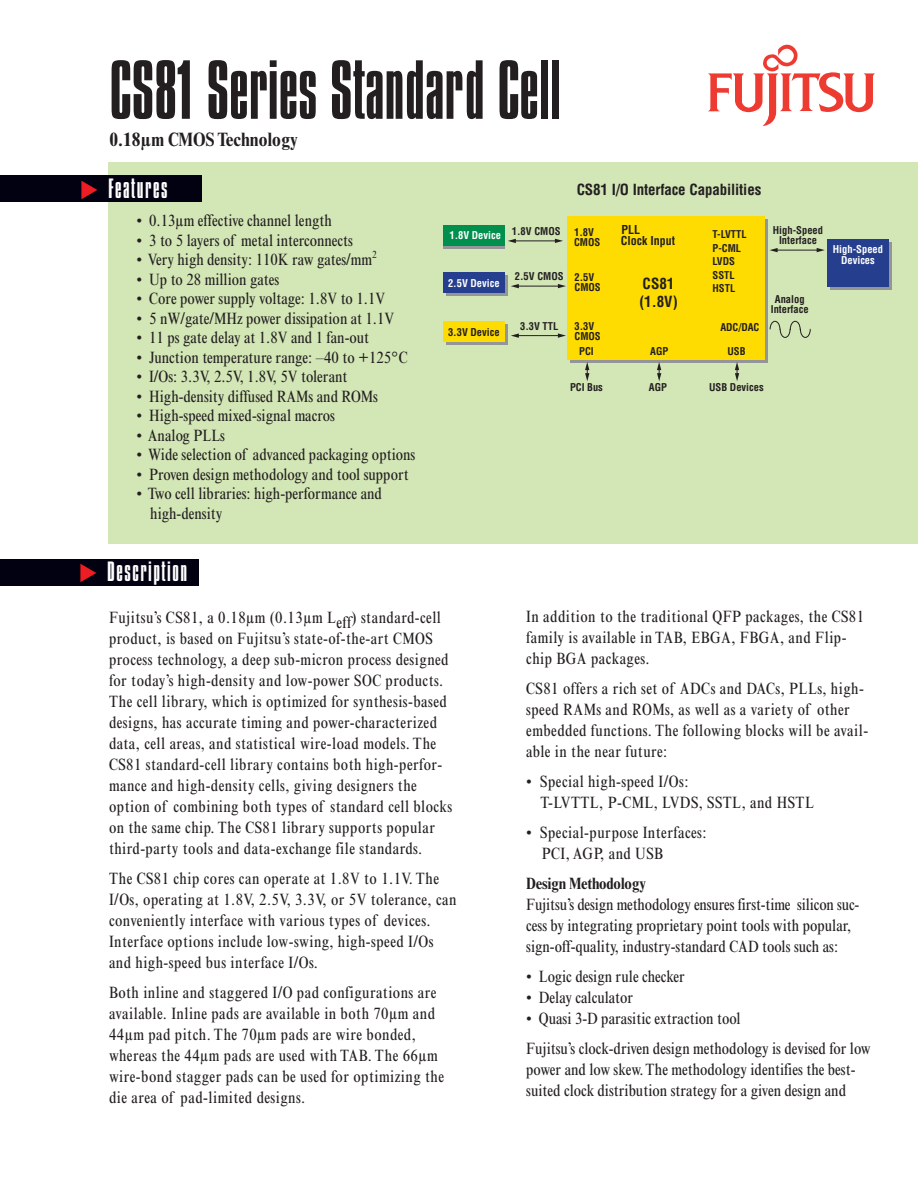
<style>
.page{position:relative;width:918px;height:1188px;background:#fff}
.page>*{position:absolute;margin:0;border:0;box-sizing:border-box;transform-origin:0 0}
.t1{font:300 72px "Compacta BT";color:#231f20}
.t2{font:300 24px "Compacta BT";letter-spacing:.065em;color:#fff}
.t3{font:700 condensed 19.5px "Times New Roman";color:#231f20}
.t4{font:condensed 16.5px/21px "Times New Roman";letter-spacing:.025em;color:#231f20}
.t5{font:condensed 16.5px/21px "Times New Roman";color:#231f20}
.t6{font:700 condensed 16.5px "Times New Roman";letter-spacing:-.015em;color:#231f20}
.t7{font:700 condensed 15px/18px "Helvetica";letter-spacing:-.01em;color:#231f20}
.t8{font:700 condensed 12px/11.2px "Helvetica";color:#231f20}
.t9{font:700 condensed 10.5px/10.5px "Helvetica";color:#231f20}
.t10{font:700 condensed 10.5px/10.5px "Helvetica";color:#fff;text-align:center}
.t11{font:condensed 10.5px "Times New Roman";color:#231f20}
</style>
<div class="page">
<div style="left:108px;top:162px;width:810px;height:381px;background:#d3e6b6"></div>
<svg style="left:708px;top:44px;width:167px;height:82px"></svg>
<div style="left:0;top:176px;width:202px;height:26px;background:#010111"></div>
<div style="left:0;top:559px;width:199px;height:27px;background:#010111"></div>
<div style="left:570px;top:219px;width:198px;height:144px;background:#939598"></div>
<div style="left:567px;top:216px;width:198px;height:144px;background:#ffdc01"></div>
<svg style="left:831px;top:242px;width:61px;height:48px"></svg>
<div style="left:828px;top:239px;width:61px;height:47px;background:#253f8e"></div>
<svg style="left:585px;top:362px;width:4px;height:19px"></svg>
<hr style="left:776px;top:250px;width:42px;height:1px;background:#231f20">
<svg style="left:817px;top:248px;width:8px;height:4px"></svg>
<svg style="left:770px;top:248px;width:8px;height:4px"></svg>
<div style="left:446px;top:276px;width:62px;height:20px;background:#939598"></div>
<div style="left:443px;top:273px;width:62px;height:20px;background:#253f8e"></div>
<hr style="left:517px;top:286px;width:42px;height:1px;background:#231f20">
<svg style="left:558px;top:284px;width:8px;height:4px"></svg>
<svg style="left:511px;top:284px;width:8px;height:4px"></svg>
<div style="left:446px;top:324px;width:62px;height:21px;background:#939598"></div>
<div style="left:443px;top:321px;width:62px;height:21px;background:#ffdc01"></div>
<hr style="left:517px;top:335px;width:42px;height:1px;background:#231f20">
<svg style="left:558px;top:333px;width:8px;height:5px"></svg>
<svg style="left:511px;top:333px;width:8px;height:5px"></svg>
<svg style="left:657px;top:362px;width:4px;height:19px"></svg>
<svg style="left:735px;top:362px;width:4px;height:19px"></svg>
<svg style="left:769px;top:321px;width:42px;height:17px"></svg>
<div style="left:443px;top:228px;width:62px;height:20px;background:linear-gradient(to right,#939598,#939598)"></div>
<div style="left:443px;top:225px;width:62px;height:20px;background:#008f4d"></div>
<hr style="left:514px;top:241px;width:42px;height:1px;background:#231f20">
<svg style="left:555px;top:239px;width:8px;height:4px"></svg>
<svg style="left:508px;top:239px;width:8px;height:4px"></svg>
<h1 class="t1" style="left:110px;top:59px;width:454px">CS81 Series Standard Cell</h1>
<p class="t3" style="left:110px;top:133px;width:190px">0.18µm CMOS Technology</p>
<h2 class="t2" style="left:108px;top:178px;width:61px">Features</h2>
<p class="t7" style="left:577px;top:182px;width:186px">CS81 I/O Interface Capabilities</p>
<p class="t5" style="left:136px;top:212px;width:197px">• 0.13µm effective channel length</p>
<p class="t5" style="left:136px;top:231px;width:218px">• 3 to 5 layers of metal interconnects</p>
<p class="t5" style="left:136px;top:251px;width:237px">• Very high density: 110K raw gates/mm</p>
<p class="t11" style="left:372px;top:250px;width:6px">2</p>
<p class="t5" style="left:136px;top:270px;width:144px">• Up to 28 million gates</p>
<p class="t5" style="left:136px;top:290px;width:250px">• Core power supply voltage: 1.8V to 1.1V</p>
<p class="t5" style="left:136px;top:309px;width:259px">• 5 nW/gate/MHz power dissipation at 1.1V</p>
<p class="t5" style="left:136px;top:329px;width:234px">• 11 ps gate delay at 1.8V and 1 fan-out</p>
<p class="t5" style="left:136px;top:348px;width:273px">• Junction temperature range: –40 to +125°C</p>
<p class="t5" style="left:136px;top:368px;width:213px">• I/Os: 3.3V, 2.5V, 1.8V, 5V tolerant</p>
<p class="t5" style="left:136px;top:387px;width:243px">• High-density diffused RAMs and ROMs</p>
<p class="t5" style="left:136px;top:407px;width:200px">• High-speed mixed-signal macros</p>
<p class="t5" style="left:136px;top:426px;width:90px">• Analog PLLs</p>
<p class="t5" style="left:136px;top:446px;width:280px">• Wide selection of advanced packaging options</p>
<p class="t5" style="left:136px;top:465px;width:274px">• Proven design methodology and tool support</p>
<p class="t5" style="left:150px;top:485px;width:233px;line-height:19.5px;text-indent:-14px">• Two cell libraries: high-performance and high-density</p>
<p class="t10" style="left:449px;top:231px;width:113px">1.8V Device <sup>1.8V</sup> <sup>CMOS</sup></p>
<p class="t9" style="left:574px;top:227px;width:28px">1.8V<br>CMOS</p>
<p class="t8" style="left:621px;top:225px;width:56px">PLL<br>Clock Input</p>
<p class="t10" style="left:448px;top:279px;width:53px">2.5V Device</p>
<p class="t9" style="left:448px;top:327px;width:53px">3.3V Device</p>
<p class="t9" style="left:515px;top:272px;width:50px">2.5V CMOS</p>
<p class="t9" style="left:574px;top:273px;width:28px">2.5V<br>CMOS</p>
<p class="t9" style="left:520px;top:321px;width:40px">3.3V TTL</p>
<p class="t9" style="left:574px;top:321px;width:28px">3.3V<br>CMOS</p>
<p class="t7" style="left:639px;top:276px;width:40px">CS81 (1.8V)</p>
<p class="t9" style="left:712px;top:228px;width:36px;line-height:13.5px">T-LVTTL<br>P-CML<br>LVDS<br>SSTL<br>HSTL</p>
<p class="t9" style="left:720px;top:323px;width:41px">ADC/DAC</p>
<p class="t9" style="left:579px;top:347px;width:16px">PCI</p>
<p class="t9" style="left:650px;top:347px;width:20px">AGP</p>
<p class="t9" style="left:727px;top:347px;width:20px">USB</p>
<p class="t9" style="left:570px;top:383px;width:34px">PCI Bus</p>
<p class="t9" style="left:649px;top:383px;width:20px">AGP</p>
<p class="t9" style="left:709px;top:383px;width:56px">USB Devices</p>
<p class="t9" style="left:773px;top:225px;width:52px;text-align:center">High-Speed<br>Interface</p>
<p class="t9" style="left:771px;top:294px;width:39px;text-align:center">Analog<br>Interface</p>
<p class="t10" style="left:833px;top:245px;width:52px">High-Speed<br>Devices</p>
<h2 class="t2" style="left:107px;top:561px;width:81px">Description</h2>
<p class="t4" style="left:109px;top:608px;width:345px">Fujitsu’s CS81, a 0.18µm (0.13µm Leff) standard-cell product, is based on Fujitsu’s state-of-the-art CMOS process technology, a deep sub-micron process designed for today’s high-density and low-power SOC products.<br>The cell library, which is optimized for synthesis-based designs, has accurate timing and power-characterized data, cell areas, and statistical wire-load models. The CS81 standard-cell library contains both high-perfor&shy;mance and high-density cells, giving designers the option of combining both types of standard cell blocks on the same chip. The CS81 library supports popular third-party tools and data-exchange file standards.</p>
<p class="t4" style="left:109px;top:869px;width:349px">The CS81 chip cores can operate at 1.8V to 1.1V. The I/Os, operating at 1.8V, 2.5V, 3.3V, or 5V tolerance, can conveniently interface with various types of devices.<br>Interface options include low-swing, high-speed I/Os and high-speed bus interface I/Os.</p>
<p class="t4" style="left:109px;top:983px;width:337px">Both inline and staggered I/O pad configurations are available. Inline pads are available in both 70µm and 44µm pad pitch. The 70µm pads are wire bonded, whereas the 44µm pads are used with TAB. The 66µm wire-bond stagger pads can be used for optimizing the die area of pad-limited designs.</p>
<p class="t4" style="left:526px;top:608px;width:339px">In addition to the traditional QFP packages, the CS81 family is available in TAB, EBGA, FBGA, and Flip&shy;chip BGA packages.</p>
<p class="t4" style="left:526px;top:680px;width:343px">CS81 offers a rich set of ADCs and DACs, PLLs, high&shy;speed RAMs and ROMs, as well as a variety of other embedded functions. The following blocks will be avail&shy;able in the near future:</p>
<p class="t4" style="left:540px;top:773px;width:275px;text-indent:-14px">• Special high-speed I/Os:<br>T-LVTTL, P-CML, LVDS, SSTL, and HSTL</p>
<p class="t4" style="left:542px;top:824px;width:166px;text-indent:-16px">• Special-purpose Interfaces:<br>PCI, AGP, and USB</p>
<p class="t6" style="left:526px;top:878px;width:121px">Design Methodology</p>
<p class="t5" style="left:526px;top:896px;width:335px">Fujitsu’s design methodology ensures first-time silicon suc&shy;cess by integrating proprietary point tools with popular, sign-off-quality, industry-standard CAD tools such as:</p>
<p class="t5" style="left:526px;top:968px;width:160px">• Logic design rule checker</p>
<p class="t5" style="left:526px;top:989px;width:109px">• Delay calculator</p>
<p class="t5" style="left:526px;top:1005px;width:346px;line-height:30px">• Quasi 3-D parasitic extraction tool<br>Fujitsu’s clock-driven design methodology is devised for low</p>
<p class="t5" style="left:526px;top:1061px;width:331px">power and low skew. The methodology identifies the best&shy;suited clock distribution strategy for a given design and</p>
</div>
